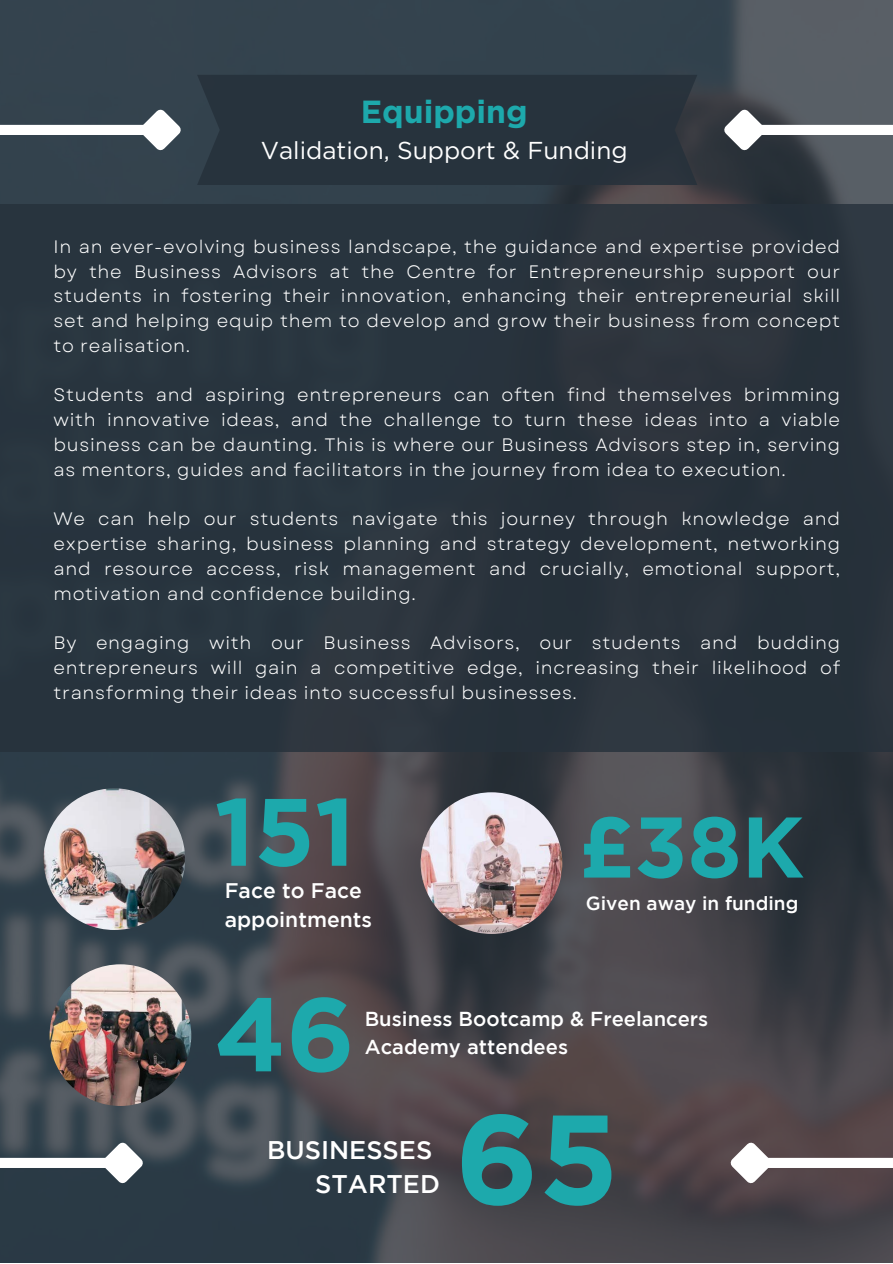
<style>
.page{position:relative;width:893px;height:1264px;background:#fff}
.page>*{position:absolute;margin:0;border:0;box-sizing:border-box;transform-origin:0 0}
.t1{font:700 126.75px "Gotham";color:#1da9ac}
.t2{font:700 104.1px "Gotham";color:#1da9ac}
.t3{font:700 95.4px "Gotham";color:#1da9ac}
.t4{font:700 85.8px "Gotham";color:#1da9ac}
.t5{font:700 31.95px "Gotham";color:#1da9ac}
.t6{font:500 25.5px "Gotham";color:#fff}
.t7{font:24.45px "Gotham";color:#fff}
.t8{font:500 21px/28.7px "Gotham";color:#fff}
.t9{font:500 20.1px "Gotham";color:#fff}
.t10{font:500 18.9px "Gotham";color:#fff}
.t11{font:18px/24.8px "Garet";letter-spacing:.04em;color:#fff;text-align:justify}
</style>
<div class="page">
<img style="left:0;top:0;width:892px;height:1262px">
<div style="left:0;top:204px;width:892px;height:548px;background:#26313b"></div>
<img style="left:43px;top:788px;width:142px;height:142px;border-radius:50%">
<img style="left:420px;top:792px;width:142px;height:141px;border-radius:50%">
<img style="left:50px;top:964px;width:141px;height:141px;border-radius:50%">
<div style="left:197px;top:75px;width:500px;height:110px;background:#27333d"></div>
<div style="left:757px;top:125px;width:135px;height:10px;background:#fff"></div>
<svg style="left:715px;top:100px;width:59px;height:59px"></svg>
<div style="left:0;top:125px;width:148px;height:10px;background:#fff"></div>
<svg style="left:131px;top:100px;width:59px;height:59px"></svg>
<div style="left:763px;top:1157px;width:129px;height:10px;background:#fff"></div>
<svg style="left:721px;top:1133px;width:59px;height:59px"></svg>
<div style="left:0;top:1157px;width:110px;height:10px;background:#fff"></div>
<svg style="left:93px;top:1133px;width:59px;height:59px"></svg>
<p class="t5" style="left:361px;top:93px;width:168px">Equipping</p>
<p class="t7" style="left:261px;top:136px;width:368px">Validation, Support &amp; Funding</p>
<p class="t11" style="left:53px;top:234px;width:788px">In an ever-evolving business landscape, the guidance and expertise provided by the Business Advisors at the Centre for Entrepreneurship support our students in fostering their innovation, enhancing their entrepreneurial skill set and helping equip them to develop and grow their business from concept to realisation.</p>
<p class="t11" style="left:53px;top:383px;width:788px">Students and aspiring entrepreneurs can often find themselves brimming with innovative ideas, and the challenge to turn these ideas into a viable business can be daunting. This is where our Business Advisors step in, serving as mentors, guides and facilitators in the journey from idea to execution.</p>
<p class="t11" style="left:53px;top:507px;width:788px">We can help our students navigate this journey through knowledge and expertise sharing, business planning and strategy development, networking and resource access, risk management and crucially, emotional support, motivation and confidence building.</p>
<p class="t11" style="left:53px;top:630px;width:788px">By engaging with our Business Advisors, our students and budding entrepreneurs will gain a competitive edge, increasing their likelihood of transforming their ideas into successful businesses.</p>
<p class="t3" style="left:214px;top:796px;width:142px">151</p>
<p class="t8" style="left:225px;top:878px;width:149px">Face to Face appointments</p>
<p class="t4" style="left:579px;top:815px;width:227px">£38K</p>
<p class="t10" style="left:586px;top:896px;width:214px">Given away in funding</p>
<p class="t2" style="left:214px;top:995px;width:142px">46</p>
<p class="t9" style="left:365px;top:1011px;width:345px">Business Bootcamp &amp; Freelancers</p>
<p class="t9" style="left:365px;top:1039px;width:205px">Academy attendees</p>
<p class="t6" style="left:267px;top:1139px;width:167px">BUSINESSES</p>
<p class="t6" style="left:315px;top:1174px;width:126px">STARTED</p>
<p class="t1" style="left:455px;top:1111px;width:165px">65</p>
</div>
